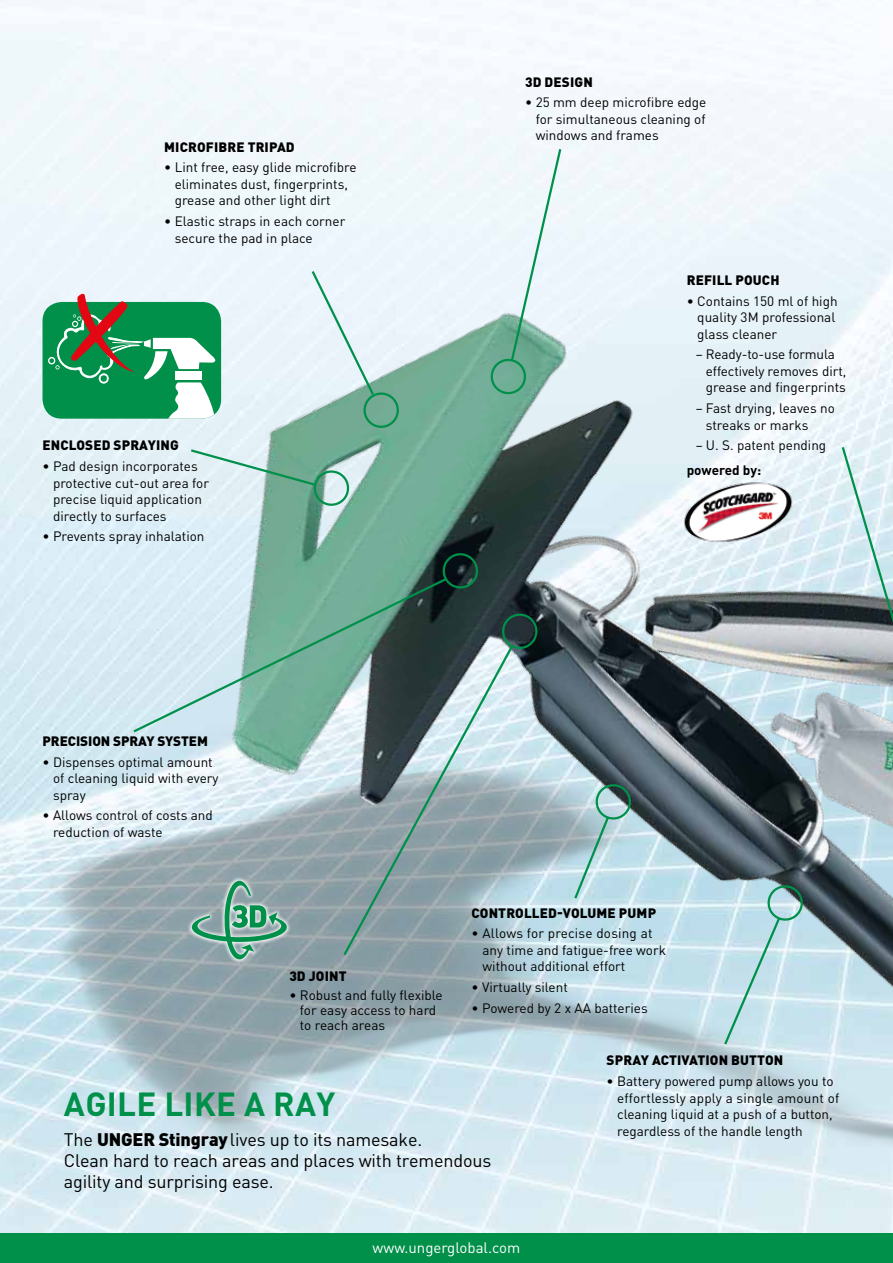
<style>
.page{position:relative;width:893px;height:1263px;background:#fff}
.page>*{position:absolute;margin:0;border:0;box-sizing:border-box;transform-origin:0 0}
.t1{font:700 33px "DIN Pro";letter-spacing:.01em;color:#00904a}
.t2{font:18px/21px "DIN Pro";letter-spacing:-.01em;color:#000}
.t3{font:900 18px "DIN Pro";color:#000}
.t4{font:15px "DIN Pro";color:#fff}
.t5{font:13.5px/16.5px "DIN Pro";color:#000}
.t6{font:900 13.5px "DIN Pro";letter-spacing:.01em;color:#000}
.t7{font:700 13.5px "DIN Pro";color:#000}
.s1{font-weight:400}
.s2{font-weight:900}
</style>
<div class="page">
<img style="left:10px;top:34px;width:883px;height:1229px">
<div style="left:43px;top:302px;width:178px;height:117px;background:#00904a;border-radius:19px"></div>
<svg style="left:48px;top:294px;width:171px;height:125px"></svg>
<svg style="left:502px;top:613px;width:35px;height:37px"></svg>
<svg style="left:341px;top:642px;width:174px;height:316px;background:#97aab0"></svg>
<svg style="left:489px;top:147px;width:74px;height:250px"></svg>
<svg style="left:310px;top:268px;width:91px;height:162px;background:#c6dfdc"></svg>
<div style="left:314px;top:470px;width:35px;height:36px;border:2px solid #00904a;border-radius:50%"></div>
<svg style="left:188px;top:448px;width:130px;height:39px;background:#abd0c6"></svg>
<svg style="left:572px;top:780px;width:60px;height:121px;background:#aacacf"></svg>
<svg style="left:722px;top:882px;width:82px;height:165px;background:#bddce3"></svg>
<svg style="left:840px;top:445px;width:53px;height:326px;background:#b4c5c9"></svg>
<svg style="left:438px;top:549px;width:44px;height:41px;background:#0f2d27"></svg>
<svg style="left:131px;top:576px;width:318px;height:158px;background:#8baea8"></svg>
<img style="left:681px;top:479px;width:114px;height:66px">
<svg style="left:187px;top:876px;width:104px;height:88px"></svg>
<svg style="left:191px;top:880px;width:96px;height:80px;background:#80a99f"></svg>
<p class="t6" style="left:164px;top:138px;width:132px">MICROFIBRE TRIPAD</p>
<p class="t5" style="left:175px;top:159px;width:183px;text-indent:-11px">• Lint free, easy glide microfibre eliminates dust, fingerprints, grease and other light dirt</p>
<p class="t5" style="left:175px;top:212px;width:172px;text-indent:-11px">• Elastic straps in each corner secure the pad in place</p>
<p class="t6" style="left:43px;top:436px;width:10px">ENC</p>
<p class="t6" style="left:69px;top:436px;width:17px">LOSED</p>
<p class="t6" style="left:114px;top:436px;width:51px">SPRAYING</p>
<p class="t5" style="left:53px;top:457px;width:157px;text-indent:-11px">• Pad design incorporates protective cut-out area for precise liquid application directly to surfaces</p>
<p class="t5" style="left:43px;top:528px;width:164px">• Prevents spray inhalation</p>
<p class="t6" style="left:525px;top:73px;width:29px">3D DESIGN</p>
<p class="t5" style="left:536px;top:94px;width:172px;text-align:justify;text-indent:-11px">• 25 mm deep microfibre edge for simultaneous cleaning of windows and frames</p>
<p class="t6" style="left:687px;top:271px;width:94px">REFILL POUCH</p>
<p class="t5" style="left:697px;top:292px;width:142px;text-indent:-11px">• Contains 150 ml of high quality 3M professional glass cleaner</p>
<p class="t5" style="left:706px;top:346px;width:142px;text-indent:-10px">– Ready-to-use formula effectively removes dirt, grease and fingerprints</p>
<p class="t5" style="left:706px;top:399px;width:130px;text-indent:-10px">– Fast drying, leaves no streaks or marks</p>
<p class="t5" style="left:696px;top:437px;width:132px">– U. S. patent pending</p>
<p class="t7" style="left:687px;top:461px;width:76px">powered by:</p>
<p class="t6" style="left:43px;top:732px;width:17px">PRECISION</p>
<p class="t6" style="left:113px;top:732px;width:70px">SPRAY SYSTEM</p>
<p class="t5" style="left:53px;top:753px;width:167px;text-indent:-11px">• Dispenses optimal amount of cleaning liquid with every spray</p>
<p class="t5" style="left:53px;top:807px;width:161px;text-indent:-11px">• Allows control of costs and reduction of waste</p>
<p class="t6" style="left:289px;top:967px;width:36px">3D JOINT</p>
<p class="t5" style="left:300px;top:987px;width:144px;line-height:15px;text-indent:-11px">• Robust and fully flexible for easy access to hard to reach areas</p>
<p class="t6" style="left:472px;top:903px;width:185px">CONTROLLED-VOLUME PUMP</p>
<p class="t5" style="left:482px;top:924px;width:185px;text-indent:-11px">• Allows for precise dosing at any time and fatigue-free work without additional effort</p>
<p class="t5" style="left:471px;top:978px;width:98px">• Virtually silent</p>
<p class="t5" style="left:471px;top:999px;width:178px">• Powered by 2 x AA batteries</p>
<h1 class="t1" style="left:64px;top:1082px;width:273px">Agile like a ray</h1>
<h2 class="t3" style="left:64px;top:1127px;width:58px"><span class="s1">The</span> UNGER</h2>
<h2 class="t2" style="left:64px;top:1128px;width:429px;text-indent:95px"><span class="s2">STINGRAY</span>lives up to its namesake.<br>Clean hard to reach areas and places with tremendous agility and surprising ease.</h2>
<p class="t4" style="left:373px;top:1237px;width:149px">www.ungerglobal.com</p>
<p class="t6" style="left:607px;top:1051px;width:54px">SPRAY ACTI</p>
<p class="t6" style="left:681px;top:1051px;width:17px">VATION</p>
<p class="t6" style="left:731px;top:1051px;width:54px">BUTTON</p>
<p class="t5" style="left:617px;top:1072px;width:224px;text-indent:-11px">• Battery powered pump allows you to effortlessly apply a single amount of cleaning liquid at a push of a button, regardless of the handle length</p>
</div>
